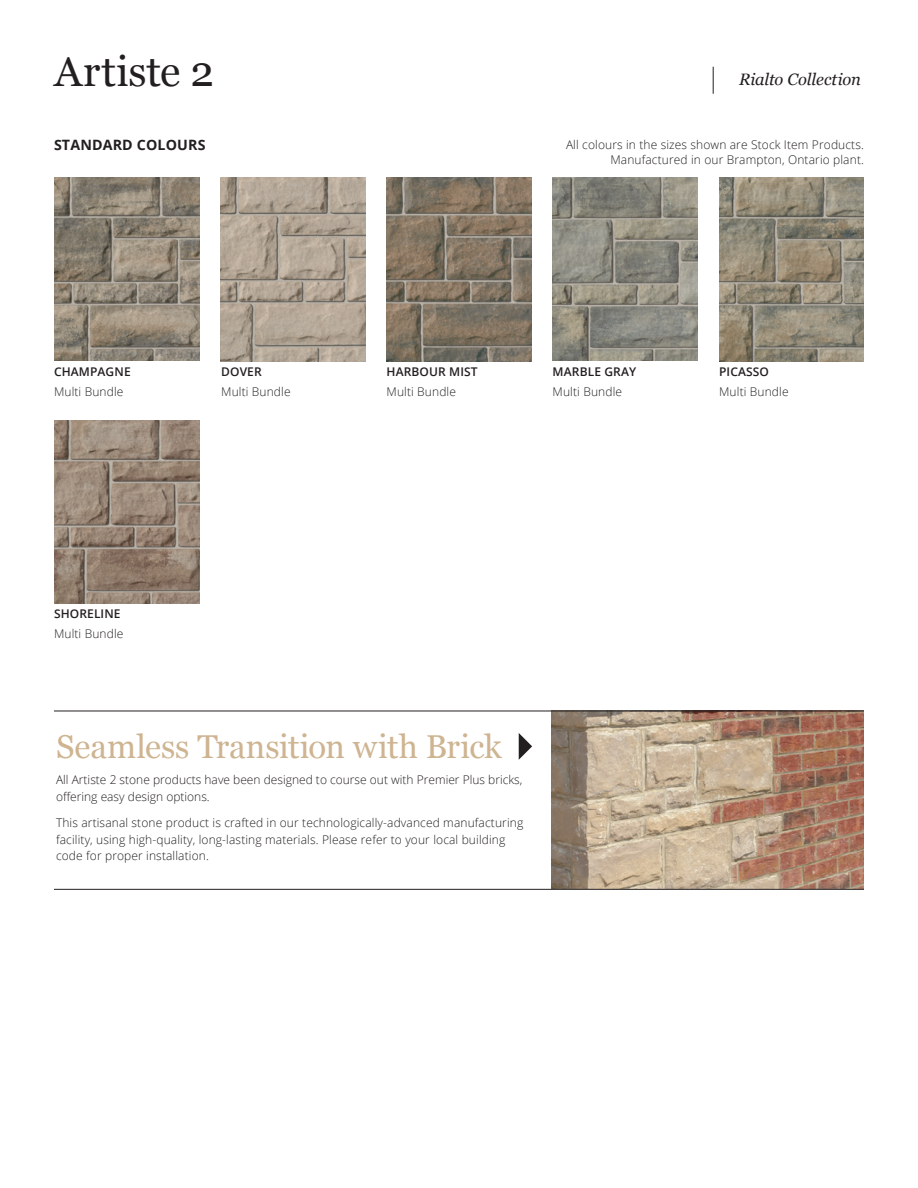
<style>
.page{position:relative;width:918px;height:1188px;background:#fff}
.page>*{position:absolute;margin:0;border:0;box-sizing:border-box;transform-origin:0 0}
.t1{font:42px "Georgia";letter-spacing:.005em;color:#231f20}
.t2{font:33px "Georgia";letter-spacing:-.005em;color:#ceb491}
.t3{font:italic 16.5px "Georgia";letter-spacing:-.005em;color:#231f20}
.t4{font:700 14.25px "Open Sans";letter-spacing:.01em;color:#231f20}
.t5{font:300 12px/16.5px "Open Sans";letter-spacing:.01em;color:#231f20}
.t6{font:600 12px "Open Sans";letter-spacing:.01em;color:#231f20}
</style>
<div class="page">
<svg style="left:713px;top:67px;width:1px;height:27px"></svg>
<img style="left:387px;top:177px;width:145px;height:184px">
<img style="left:553px;top:177px;width:145px;height:183px">
<img style="left:54px;top:177px;width:145px;height:183px">
<img style="left:719px;top:177px;width:145px;height:184px">
<img style="left:220px;top:177px;width:145px;height:184px">
<img style="left:54px;top:421px;width:145px;height:183px">
<img style="left:552px;top:712px;width:312px;height:177px">
<hr style="left:54px;top:889px;width:810px;height:1px;background:#231f20">
<hr style="left:54px;top:711px;width:810px;height:1px;background:#231f20">
<svg style="left:519px;top:733px;width:13px;height:27px"></svg>
<p class="t1" style="left:54px;top:41px;width:161px">Artiste 2</p>
<p class="t4" style="left:54px;top:135px;width:153px">STANDARD COLOURS</p>
<p class="t6" style="left:54px;top:364px;width:78px">CHAMPAGNE</p>
<p class="t5" style="left:54px;top:383px;width:71px">Multi Bundle</p>
<p class="t6" style="left:221px;top:364px;width:42px">DOVER</p>
<p class="t5" style="left:221px;top:383px;width:71px">Multi Bundle</p>
<p class="t3" style="left:739px;top:67px;width:123px">Rialto Collection</p>
<p class="t5" style="left:566px;top:136px;width:300px">All colours in the sizes shown are Stock Item Products.</p>
<p class="t5" style="left:610px;top:151px;width:255px">Manufactured in our Brampton, Ontario plant.</p>
<p class="t6" style="left:387px;top:364px;width:93px">HARBOUR MIST</p>
<p class="t5" style="left:387px;top:383px;width:71px">Multi Bundle</p>
<p class="t6" style="left:553px;top:364px;width:85px">MARBLE GRAY</p>
<p class="t5" style="left:553px;top:383px;width:71px">Multi Bundle</p>
<p class="t6" style="left:719px;top:364px;width:51px">PICASSO</p>
<p class="t5" style="left:719px;top:383px;width:71px">Multi Bundle</p>
<p class="t6" style="left:54px;top:606px;width:68px">SHORELINE</p>
<p class="t5" style="left:54px;top:625px;width:71px">Multi Bundle</p>
<p class="t2" style="left:56px;top:722px;width:447px">Seamless Transition with Brick</p>
<p class="t5" style="left:56px;top:771px;width:468px">All Artiste 2 stone products have been designed to course out with Premier Plus bricks, offering easy design options.</p>
<p class="t5" style="left:56px;top:815px;width:469px">This artisanal stone product is crafted in our technologically-advanced manufacturing facility, using high-quality, long-lasting materials. Please refer to your local building code for proper installation.</p>
</div>
